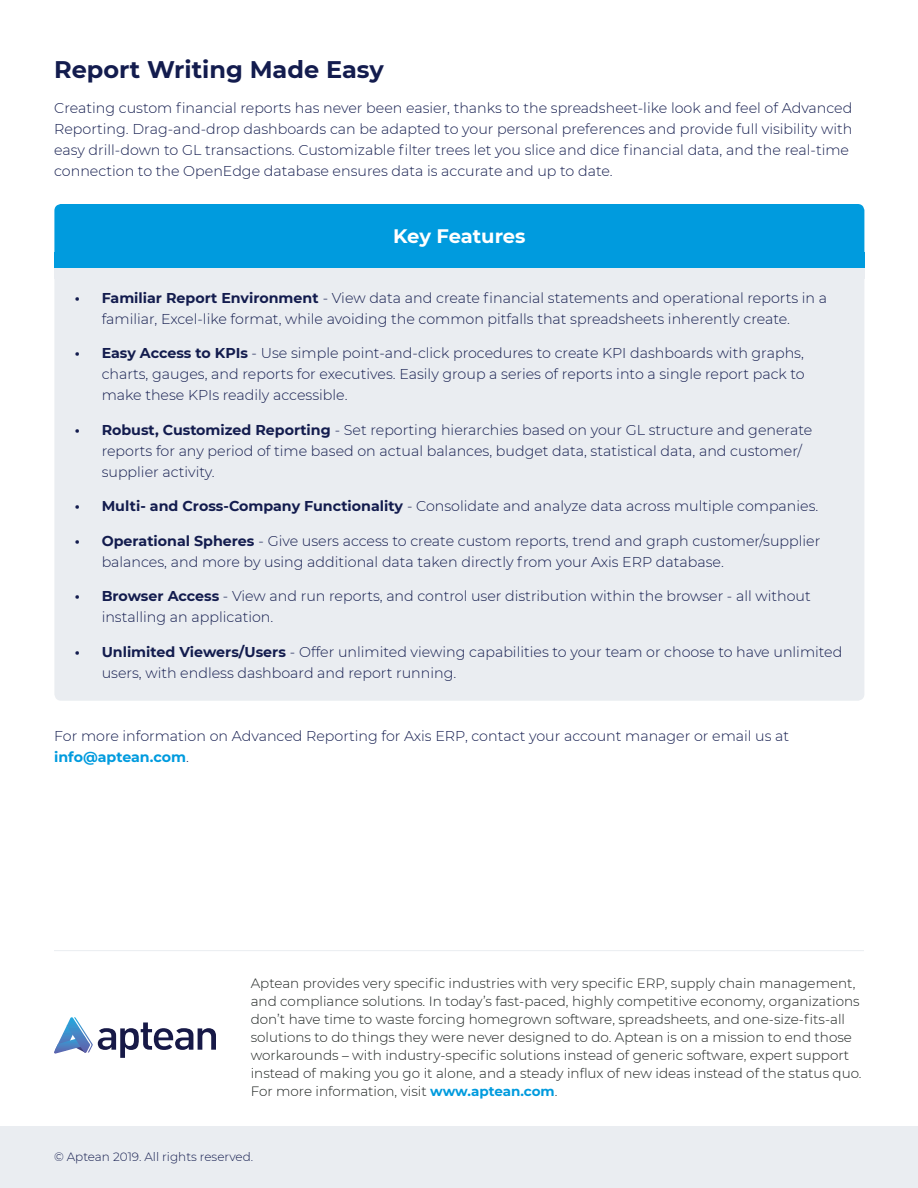
<style>
.page{position:relative;width:918px;height:1188px;background:#fff}
.page>*{position:absolute;margin:0;border:0;box-sizing:border-box;transform-origin:0 0}
.Body_Text{font:700 24px "Montserrat";color:#131c4e}
.t1{font:700 19.5px "Montserrat";letter-spacing:-.01em;color:#fff}
.Body_Text-2{font:300 14.25px/21px "Montserrat";color:#131c4e}
.t2{font:300 13.5px/18px "Montserrat";color:#1e2321}
.t3{font:300 12px "Montserrat";color:#131c4e}
.s1{font-weight:700}
.s2{font-weight:700;color:#009bde}
</style>
<div class="page">
<div style="left:0;top:1126px;width:918px;height:62px;background:#eaedf1"></div>
<svg style="left:54px;top:1017px;width:162px;height:41px"></svg>
<hr style="left:54px;top:950px;width:810px;height:1px;background:#eaedf1">
<div style="left:54px;top:204px;width:810px;height:65px;background:#009bde;border-radius:7px"></div>
<div style="left:54px;top:252px;width:810px;height:17px;background:#009bde"></div>
<div style="left:54px;top:269px;width:810px;height:432px;background:#eaedf1;border-radius:7px"></div>
<div style="left:54px;top:269px;width:810px;height:10px;background:#eaedf1"></div>
<p class="Body_Text" style="left:54px;top:52px;width:331px">Report Writing Made Easy</p>
<p class="Body_Text-2" style="left:54px;top:97px;width:800px">Creating custom financial reports has never been easier, thanks to the spreadsheet-like look and feel of Advanced Reporting. Drag-and-drop dashboards can be adapted to your personal preferences and provide full visibility with easy drill-down to GL transactions. Customizable filter trees let you slice and dice financial data, and the real-time connection to the OpenEdge database ensures data is accurate and up to date.</p>
<p class="t1" style="left:393px;top:222px;width:134px">Key Features</p>
<p class="Body_Text-2" style="left:102px;top:287px;width:727px;text-indent:-27px"><span class="s1">• Familiar Report Environment</span> - View data and create financial statements and operational reports in a familiar, Excel-like format, while avoiding the common pitfalls that spreadsheets inherently create.</p>
<p class="Body_Text-2" style="left:102px;top:342px;width:705px;text-align:justify;text-indent:-27px"><span class="s1">• Easy Access to KPIs</span> - Use simple point-and-click procedures to create KPI dashboards with graphs, charts, gauges, and reports for executives. Easily group a series of reports into a single report pack to make these KPIs readily accessible.</p>
<p class="Body_Text-2" style="left:102px;top:419px;width:712px;text-indent:-27px"><span class="s1">• Robust, Customized Reporting</span> - Set reporting hierarchies based on your GL structure and generate reports for any period of time based on actual balances, budget data, statistical data, and customer/ supplier activity.</p>
<p class="Body_Text-2" style="left:75px;top:495px;width:745px"><span class="s1">• Multi- and Cross-Company Functionality</span> - Consolidate and analyze data across multiple companies.</p>
<p class="Body_Text-2" style="left:102px;top:530px;width:720px;text-indent:-27px"><span class="s1">• Operational Spheres</span> - Give users access to create custom reports, trend and graph customer/supplier balances, and more by using additional data taken directly from your Axis ERP database.</p>
<p class="Body_Text-2" style="left:102px;top:585px;width:711px;text-indent:-27px"><span class="s1">• Browser Access</span> - View and run reports, and control user distribution within the browser - all without installing an application.</p>
<p class="Body_Text-2" style="left:102px;top:641px;width:742px;text-indent:-27px"><span class="s1">• Unlimited Viewers/Users</span> - Offer unlimited viewing capabilities to your team or choose to have unlimited users, with endless dashboard and report running.</p>
<p class="Body_Text-2" style="left:54px;top:725px;width:737px">For more information on Advanced Reporting for Axis ERP, contact your account manager or email us at <span class="s2">info@aptean.com</span>.</p>
<p class="t2" style="left:251px;top:974px;width:612px">Aptean provides very specific industries with very specific ERP, supply chain management, and compliance solutions. In today’s fast-paced, highly competitive economy, organizations don’t have time to waste forcing homegrown software, spreadsheets, and one-size-fits-all solutions to do things they were never designed to do. Aptean is on a mission to end those workarounds – with industry-specific solutions instead of generic software, expert support instead of making you go it alone, and a steady influx of new ideas instead of the status quo.<br>For more information, visit <span class="s2">www.aptean.com</span>.</p>
<p class="t3" style="left:54px;top:1149px;width:201px">© Aptean 2019. All rights reserved.</p>
</div>
